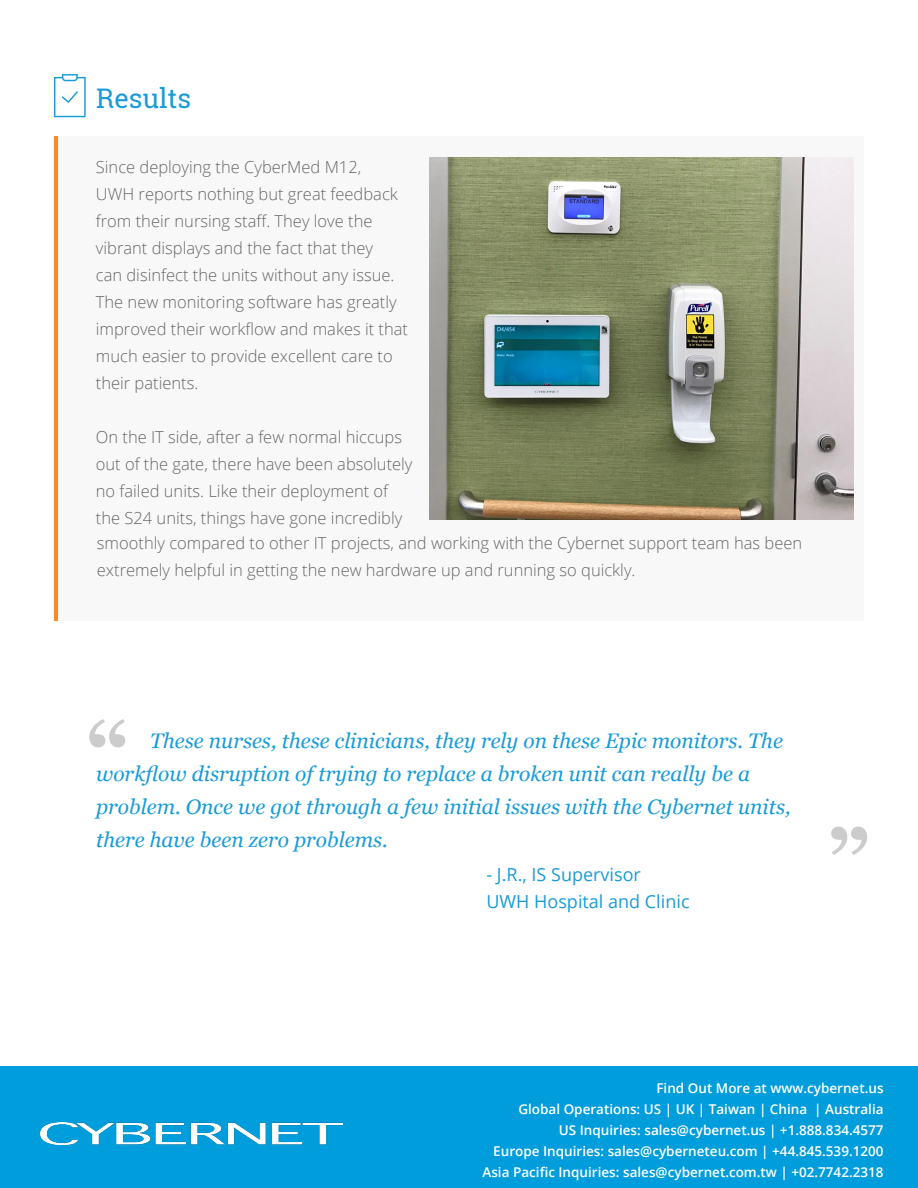
<style>
.page{position:relative;width:918px;height:1188px;background:#fff}
.page>*{position:absolute;margin:0;border:0;box-sizing:border-box;transform-origin:0 0}
.t1{font:700 82.5px "Georgia";color:#ccc}
.t2{font:27px "Roboto Slab";color:#199bd8}
.t3{font:italic 21px/33px "Georgia";color:#199bd8}
.t4{font:18px "Open Sans";color:#199bd8}
.t5{font:300 16.5px/27px "Open Sans";color:#666}
.t6{font:600 13.5px "Open Sans";color:#fff}
</style>
<div class="page">
<div style="left:0;top:1067px;width:918px;height:121px;background:#009ddc"></div>
<img style="left:40px;top:1122px;width:303px;height:23px">
<div style="left:54px;top:136px;width:810px;height:485px;background:#f8f8f8"></div>
<hr style="left:54px;top:136px;width:4px;height:485px;background:#f98b27">
<svg style="left:54px;top:74px;width:32px;height:43px"></svg>
<img style="left:430px;top:158px;width:423px;height:362px">
<p class="t2" style="left:96px;top:79px;width:97px">Results</p>
<p class="t5" style="left:96px;top:153px;width:314px">Since deploying the CyberMed M12,<br>UWH reports nothing but great feedback from their nursing staff. They love the vibrant displays and the fact that they<br>can disinfect the units without any issue.<br>The new monitoring software has greatly improved their workflow and makes it that much easier to provide excellent care to their patients.</p>
<p class="t5" style="left:96px;top:423px;width:318px">On the IT side, after a few normal hiccups out of the gate, there have been absolutely no failed units. Like their deployment of the S24 units, things have gone incredibly</p>
<p class="t5" style="left:97px;top:529px;width:707px">smoothly compared to other IT projects, and working with the Cybernet support team has been extremely helpful in getting the new hardware up and running so quickly.</p>
<p class="t1" style="left:86px;top:699px;width:44px">“</p>
<p class="t3" style="left:96px;top:724px;width:696px;text-indent:54px">These nurses, these clinicians, they rely on these Epic monitors. The workflow disruption of trying to replace a broken unit can really be a problem. Once we got through a few initial issues with the Cybernet units, there have been zero problems.</p>
<p class="t4" style="left:486px;top:862px;width:156px">- J.R., IS Supervisor</p>
<p class="t4" style="left:486px;top:889px;width:205px">UWH Hospital and Clinic</p>
<p class="t1" style="left:827px;top:807px;width:44px">”</p>
<p class="t6" style="left:656px;top:1079px;width:229px">Find Out More at www.cybernet.us</p>
<p class="t6" style="left:518px;top:1100px;width:367px">Global Operations: US | UK | Taiwan | China | Australia</p>
<p class="t6" style="left:559px;top:1121px;width:326px">US Inquiries: sales@cybernet.us | +1.888.834.4577</p>
<p class="t6" style="left:493px;top:1142px;width:392px">Europe Inquiries: sales@cyberneteu.com | +44.845.539.1200</p>
<p class="t6" style="left:482px;top:1163px;width:403px">Asia Pacific Inquiries: sales@cybernet.com.tw | +02.7742.2318</p>
</div>
